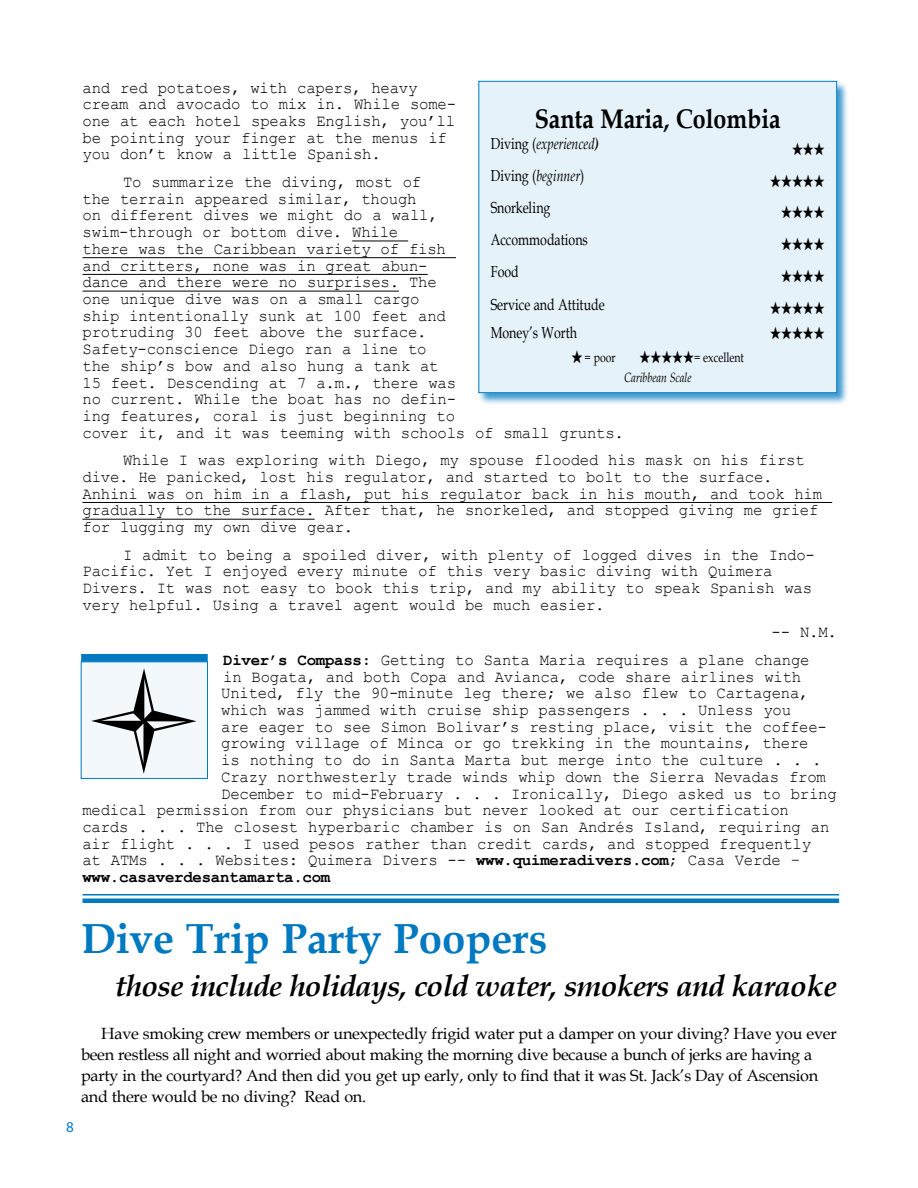
<style>
.page{position:relative;width:918px;height:1188px;background:#fff}
.page>*{position:absolute;margin:0;border:0;box-sizing:border-box;transform-origin:0 0}
.t1{font:700 42px "Book Antiqua";color:#0079c1}
.t2{font:italic 700 30px "Book Antiqua";letter-spacing:-.025em;color:#000}
.t3{font:700 26.85px "Book Antiqua";color:#000;scale:.86 1}
.t4{font:16.5px/16.6px "Courier New";letter-spacing:-.015em;color:#000;scale:.95 1}
.t5{font:700 16.5px "Courier New";letter-spacing:-.015em;color:#000;scale:.95 1}
.t6{font:16.2px/21px "Book Antiqua";letter-spacing:-.015em;color:#000}
.t7{font:16.05px "Book Antiqua";color:#000;scale:.78 1}
.t8{font:16.05px "Zapf Dingbats IT Cby BT";color:#000;scale:.78 1}
.t9{font:italic 16.05px "Book Antiqua";color:#000;scale:.78 1}
.t10{font:15px "Myriad Pro";color:#0079c1}
.t11{font:italic 13.5px/20px "Book Antiqua";color:#000;scale:.78 1}
.t12{font:13.5px "Book Antiqua";color:#000;scale:.78 1}
.s1{font-weight:700}
.s2{font-style:normal}
.s3{font-style:italic}
</style>
<div class="page">
<hr style="left:352px;top:241px;width:56px;height:1px;background:#000">
<hr style="left:82px;top:257px;width:374px;height:1px;background:#000">
<hr style="left:82px;top:274px;width:346px;height:1px;background:#000">
<hr style="left:82px;top:291px;width:317px;height:1px;background:#000">
<hr style="left:82px;top:502px;width:750px;height:1px;background:#000">
<hr style="left:82px;top:519px;width:233px;height:1px;background:#000">
<div style="left:478px;top:80px;width:378px;height:330px;background:#0079c1;opacity:.75"></div>
<div style="left:479px;top:81px;width:358px;height:312px;background:#e6f2f9"></div>
<div style="left:478px;top:81px;width:359px;height:312px;border:1px solid #0079c1"></div>
<div style="left:81px;top:662px;width:127px;height:117px;background:#f2f8fc;border:1px solid #0079c1"></div>
<div style="left:81px;top:654px;width:127px;height:8px;background:#0079c1"></div>
<svg style="left:91px;top:668px;width:106px;height:106px"></svg>
<hr style="left:82px;top:894px;width:757px;height:2px;background:#0079c1">
<div style="left:83px;top:898px;width:756px;height:5px;background:#0079c1"></div>
<p class="t4" style="left:82px;top:79px;width:395px">and red potatoes, with capers, heavy cream and avocado to mix in. While some&shy;one at each hotel speaks English, you’ll be pointing your finger at the menus if you don’t know a little Spanish.</p>
<p class="t4" style="left:82px;top:173px;width:571px;text-indent:41px">To summarize the diving, most of<br>the terrain appeared similar, though<br>on different dives we might do a wall,<br>swim-through or bottom dive. While<br>there was the Caribbean variety of fish<br>and critters, none was in great abun-<br>dance and there were no surprises. The<br>one unique dive was on a small cargo<br>ship intentionally sunk at 100 feet and<br>protruding 30 feet above the surface.<br>Safety-conscience Diego ran a line to<br>the ship’s bow and also hung a tank at<br>15 feet. Descending at 7 a.m., there was<br>no current. While the boat has no defin-<br>ing features, coral is just beginning to<br>cover it, and it was teeming with schools of small grunts.</p>
<p class="t4" style="left:82px;top:451px;width:780px;text-indent:41px">While I was exploring with Diego, my spouse flooded his mask on his first dive. He panicked, lost his regulator, and started to bolt to the surface.<br>Anhini was on him in a flash, put his regulator back in his mouth, and took him gradually to the surface. After that, he snorkeled, and stopped giving me grief for lugging my own dive gear.</p>
<p class="t4" style="left:82px;top:546px;width:773px;text-indent:41px">I admit to being a spoiled diver, with plenty of logged dives in the Indo-Pacific. Yet I enjoyed every minute of this very basic diving with Quimera Divers. It was not easy to book this trip, and my ability to speak Spanish was very helpful. Using a travel agent would be much easier.</p>
<p class="t4" style="left:223px;top:618px;width:648px;line-height:27.5px;text-indent:548px">-- N.M.<br><span class="s1">Diver’s Compass:</span> Getting to Santa Maria requires a plane change</p>
<p class="t4" style="left:223px;top:667px;width:610px">in Bogata, and both Copa and Avianca, code share airlines with</p>
<p class="t4" style="left:221px;top:684px;width:620px">United, fly the 90-minute leg there; we also flew to Cartagena,</p>
<p class="t4" style="left:221px;top:701px;width:601px">which was jammed with cruise ship passengers . . . Unless you</p>
<p class="t4" style="left:221px;top:718px;width:639px">are eager to see Simon Bolivar’s resting place, visit the coffee-</p>
<p class="t4" style="left:221px;top:734px;width:620px">growing village of Minca or go trekking in the mountains, there</p>
<p class="t4" style="left:221px;top:751px;width:633px">is nothing to do in Santa Marta but merge into the culture . . .</p>
<p class="t4" style="left:221px;top:768px;width:638px">Crazy northwesterly trade winds whip down the Sierra Nevadas from</p>
<p class="t4" style="left:221px;top:784px;width:650px">December to mid-February . . . Ironically, Diego asked us to bring</p>
<p class="t4" style="left:82px;top:801px;width:745px">medical permission from our physicians but never looked at our certification</p>
<p class="t4" style="left:82px;top:818px;width:788px">cards . . . The closest hyperbaric chamber is on San Andrés Island, requiring an</p>
<p class="t4" style="left:82px;top:835px;width:769px">air flight . . . I used pesos rather than credit cards, and stopped frequently</p>
<p class="t4" style="left:82px;top:851px;width:757px">at ATMs . . . Websites: Quimera Divers -- <span class="s1">www.quimeradivers.com</span>; Casa Verde –</p>
<p class="t5" style="left:82px;top:867px;width:262px">www.casaverdesantamarta.com</p>
<h3 class="t3" style="left:535px;top:101px;width:287px">Santa Maria, Colombia</h3>
<p class="t9" style="left:491px;top:133px;width:140px"><span class="s2">Diving (</span>experienced<span class="s1">)</span></p>
<p class="t8" style="left:792px;top:141px;width:43px">★★★</p>
<p class="t7" style="left:491px;top:165px;width:121px">Diving (<span class="s3">beginner</span>)</p>
<p class="t8" style="left:770px;top:173px;width:71px">★★★★★</p>
<p class="t7" style="left:491px;top:196px;width:78px">Snorkeling</p>
<p class="t8" style="left:781px;top:205px;width:57px">★★★★</p>
<p class="t7" style="left:491px;top:228px;width:126px">Accommodations</p>
<p class="t8" style="left:781px;top:236px;width:57px">★★★★</p>
<p class="t7" style="left:491px;top:260px;width:38px">Food</p>
<p class="t8" style="left:781px;top:268px;width:57px">★★★★</p>
<p class="t7" style="left:491px;top:293px;width:148px">Service and Attitude</p>
<p class="t8" style="left:770px;top:300px;width:71px">★★★★★</p>
<p class="t7" style="left:491px;top:321px;width:112px">Money’s Worth</p>
<p class="t8" style="left:770px;top:325px;width:71px">★★★★★</p>
<p class="t12" style="left:572px;top:348px;width:58px">★ = poor</p>
<p class="t11" style="left:624px;top:347px;width:155px;text-indent:15px">★★★★★<span class="s2">= excellent<br></span>Caribbean Scale</p>
<h1 class="t1" style="left:81px;top:910px;width:468px">Dive Trip Party Poopers</h1>
<h2 class="t2" style="left:115px;top:966px;width:724px">those include holidays, cold water, smokers and karaoke</h2>
<p class="t6" style="left:81px;top:1023px;width:757px;text-indent:20px">Have smoking crew members or unexpectedly frigid water put a damper on your diving? Have you ever been restless all night and worried about making the morning dive because a bunch of jerks are having a party in the courtyard? And then did you get up early, only to find that it was St. Jack’s Day of Ascension and there would be no diving? Read on.</p>
<p class="t10" style="left:66px;top:1118px;width:9px">8</p>
</div>
